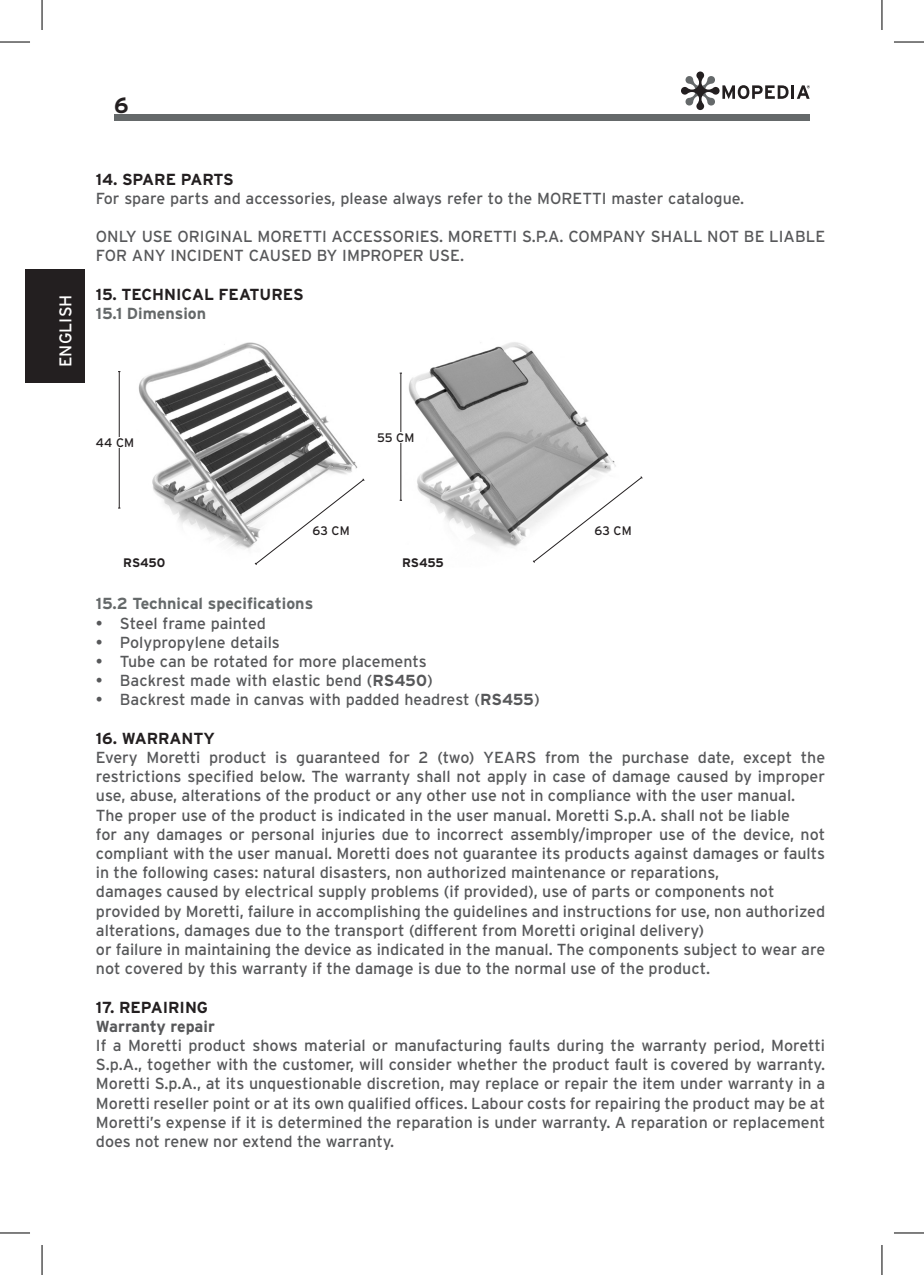
<style>
.page{position:relative;width:924px;height:1275px;background:#fff}
.page>*{position:absolute;margin:0;border:0;box-sizing:border-box;transform-origin:0 0}
.t1{font:700 22px "Interstate";color:#231f20}
.t2{font:17px "Interstate";letter-spacing:.005em;color:#fff}
.t3{font:16px/19.2px "Interstate";color:#57585a}
.t4{font:700 16px "Interstate";color:#231f20}
.t5{font:700 16px "Interstate";color:#65696a}
.t6{font:700 16px "Interstate";color:#57585a}
.t7{font:12.4px "Interstate";color:#231f20}
.t8{font:700 12.4px "Interstate";color:#231f20}
.s1{font-weight:700}
</style>
<div class="page">
<div style="left:114px;top:114px;width:695px;height:7px;background:#65696a"></div>
<svg style="left:681px;top:71px;width:128px;height:39px"></svg>
<div style="left:25px;top:269px;width:60px;height:113px;background:#231f20"></div>
<img style="left:399px;top:342px;width:217px;height:206px">
<img style="left:138px;top:342px;width:220px;height:207px">
<hr style="left:119px;top:371px;width:1px;height:137px;background:#231f20">
<hr style="left:400px;top:373px;width:1px;height:127px;background:#231f20">
<svg style="left:254px;top:478px;width:111px;height:87px"></svg>
<svg style="left:532px;top:476px;width:110px;height:87px"></svg>
<div style="left:96px;top:437px;width:48px;height:10px;background:#fff"></div>
<div style="left:377px;top:432px;width:48px;height:11px;background:#fff"></div>
<hr style="left:0;top:42px;width:30px;height:1px;background:#000">
<hr style="left:893px;top:42px;width:30px;height:1px;background:#000">
<hr style="left:0;top:1232px;width:30px;height:1px;background:#000">
<hr style="left:893px;top:1232px;width:30px;height:1px;background:#000">
<hr style="left:42px;top:0;width:1px;height:30px;background:#000">
<hr style="left:42px;top:1245px;width:1px;height:30px;background:#000">
<hr style="left:881px;top:0;width:1px;height:30px;background:#000">
<hr style="left:881px;top:1245px;width:1px;height:30px;background:#000">
<p class="t2" style="left:56px;top:367px;width:74px;rotate:-90deg">ENGLISH</p>
<h1 class="t1" style="left:114px;top:93px;width:16px">6</h1>
<p class="t4" style="left:96px;top:171px;width:139px">14. SPARE PARTS</p>
<p class="t3" style="left:96px;top:189px;width:649px">For spare parts and accessories, please always refer to the MORETTI master catalogue.</p>
<p class="t3" style="left:96px;top:227px;width:730px">ONLY USE ORIGINAL MORETTI ACCESSORIES. MORETTI S.P.A. COMPANY SHALL NOT BE LIABLE<br>FOR ANY INCIDENT CAUSED BY IMPROPER USE.</p>
<p class="t4" style="left:96px;top:285px;width:209px">15. TECHNICAL FEATURES</p>
<p class="t5" style="left:96px;top:304px;width:112px">15.1 Dimension</p>
<p class="t7" style="left:96px;top:435px;width:40px">44 CM</p>
<p class="t7" style="left:377px;top:431px;width:39px">55 CM</p>
<p class="t7" style="left:312px;top:524px;width:39px">63 CM</p>
<p class="t7" style="left:594px;top:523px;width:39px">63 CM</p>
<p class="t8" style="left:123px;top:555px;width:44px">RS450</p>
<p class="t8" style="left:402px;top:555px;width:43px">RS455</p>
<p class="t5" style="left:96px;top:595px;width:219px">15.2 Technical specifications</p>
<p class="t3" style="left:96px;top:613px;width:171px">• Steel frame painted</p>
<p class="t3" style="left:96px;top:632px;width:185px">• Polypropylene details</p>
<p class="t3" style="left:96px;top:651px;width:332px">• Tube can be rotated for more placements</p>
<p class="t3" style="left:96px;top:671px;width:338px">• Backrest made with elastic bend (<span class="s1">RS450</span>)</p>
<p class="t3" style="left:96px;top:690px;width:445px">• Backrest made in canvas with padded headrest (<span class="s1">RS455</span>)</p>
<p class="t4" style="left:96px;top:729px;width:120px">16. WARRANTY</p>
<p class="t3" style="left:96px;top:747px;width:730px">Every Moretti product is guaranteed for 2 (two) YEARS from the purchase date, except the restrictions specified below. The warranty shall not apply in case of damage caused by improper use, abuse, alterations of the product or any other use not in compliance with the user manual.<br>The proper use of the product is indicated in the user manual. Moretti S.p.A. shall not be liable<br>for any damages or personal injuries due to incorrect assembly/improper use of the device, not compliant with the user manual. Moretti does not guarantee its products against damages or faults in the following cases: natural disasters, non authorized maintenance or reparations,<br>damages caused by electrical supply problems (if provided), use of parts or components not provided by Moretti, failure in accomplishing the guidelines and instructions for use, non authorized alterations, damages due to the transport (different from Moretti original delivery)<br>or failure in maintaining the device as indicated in the manual. The components subject to wear are not covered by this warranty if the damage is due to the normal use of the product.</p>
<p class="t4" style="left:96px;top:998px;width:114px">17. REPAIRING</p>
<p class="t6" style="left:96px;top:1017px;width:120px">Warranty repair</p>
<p class="t3" style="left:96px;top:1035px;width:730px;text-align:justify">If a Moretti product shows material or manufacturing faults during the warranty period, Moretti S.p.A., together with the customer, will consider whether the product fault is covered by warranty.<br>Moretti S.p.A., at its unquestionable discretion, may replace or repair the item under warranty in a Moretti reseller point or at its own qualified offices. Labour costs for repairing the product may be at Moretti’s expense if it is determined the reparation is under warranty. A reparation or replacement does not renew nor extend the warranty.</p>
</div>
